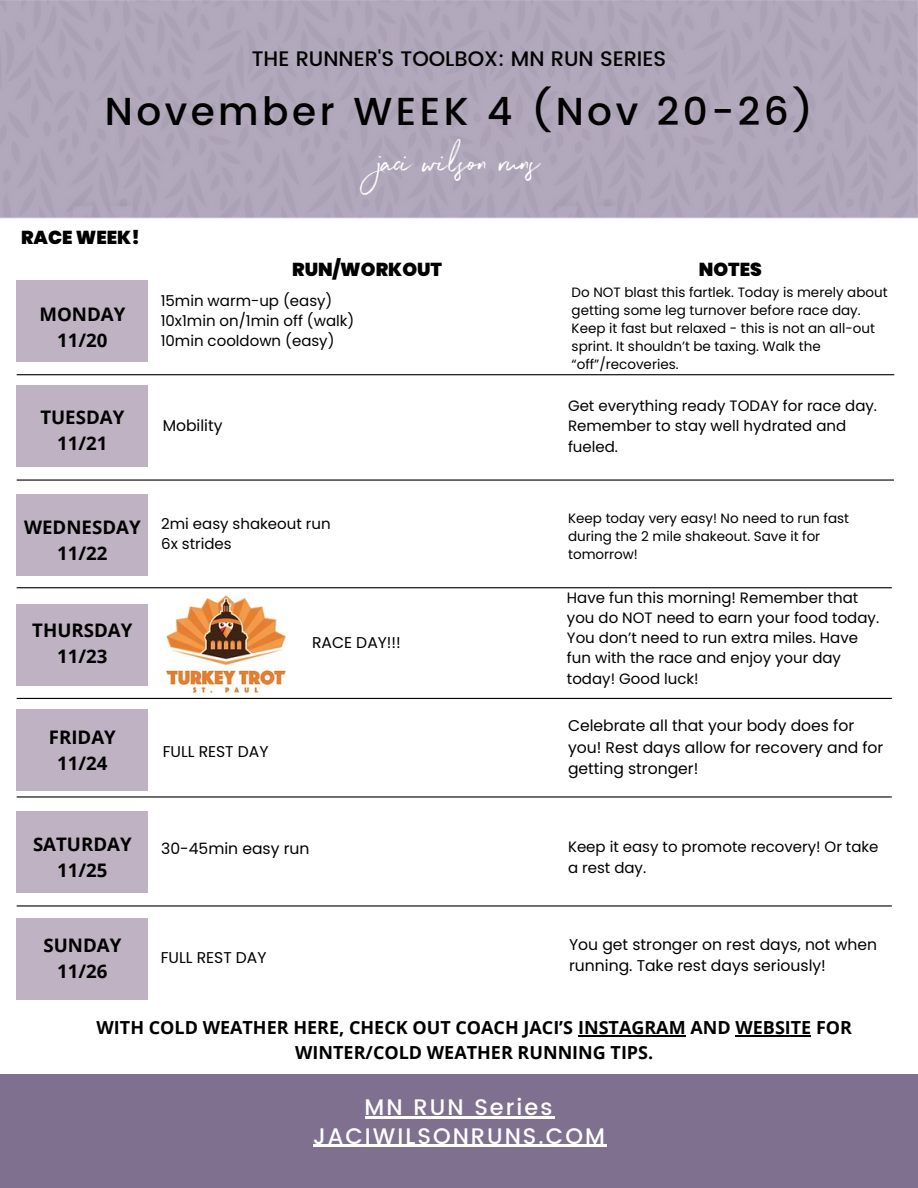
<style>
.page{position:relative;width:918px;height:1188px;background:#fff}
.page>*{position:absolute;margin:0;border:0;box-sizing:border-box;transform-origin:0 0}
.t1{font:500 39px "Poppins";letter-spacing:.09em;color:#000}
.t2{font:37.5px "Northwell";color:#fff}
.t3{font:500 22.5px "Poppins";letter-spacing:.09em;color:#fff}
.t4{font:500 21px "Poppins";color:#000}
.t5{font:700 18.75px "Open Sans";color:#000}
.t6{font:900 18.75px "Poppins";color:#000}
.t7{font:700 18px/24.8px "Open Sans";color:#000;text-align:center}
.t8{font:15.6px/21.3px "Poppins";color:#000}
.t9{font:15px/20.2px "Poppins";color:#000}
.t10{font:13.5px/18px "Poppins";color:#000}
</style>
<div class="page">
<div style="left:0;top:1074px;width:918px;height:114px;background:#807090"></div>
<div style="left:17px;top:281px;width:131px;height:81px;background:#bfb2c3"></div>
<div style="left:17px;top:386px;width:131px;height:81px;background:#bfb2c3"></div>
<div style="left:17px;top:494px;width:131px;height:81px;background:#bfb2c3"></div>
<div style="left:17px;top:604px;width:131px;height:81px;background:#bfb2c3"></div>
<div style="left:17px;top:709px;width:131px;height:81px;background:#bfb2c3"></div>
<div style="left:17px;top:811px;width:131px;height:81px;background:#bfb2c3"></div>
<div style="left:17px;top:918px;width:131px;height:81px;background:#bfb2c3"></div>
<hr style="left:17px;top:374px;width:877px;height:1px;background:#000">
<hr style="left:17px;top:479px;width:877px;height:2px;background:#000">
<hr style="left:17px;top:587px;width:875px;height:1px;background:#000">
<hr style="left:17px;top:698px;width:875px;height:1px;background:#000">
<hr style="left:17px;top:796px;width:875px;height:2px;background:#000">
<hr style="left:17px;top:905px;width:875px;height:2px;background:#000">
<hr style="left:313px;top:1145px;width:294px;height:2px;background:#fff">
<hr style="left:365px;top:1116px;width:189px;height:3px;background:#fff">
<img style="left:166px;top:595px;width:120px;height:98px">
<hr style="left:578px;top:1035px;width:108px;height:2px;background:#000">
<hr style="left:736px;top:1035px;width:75px;height:2px;background:#000">
<p class="t4" style="left:252px;top:46px;width:416px">THE RUNNER'S TOOLBOX: MN RUN SERIES</p>
<p class="t1" style="left:105px;top:89px;width:710px">November WEEK 4 (Nov 20-26)</p>
<p class="t2" style="left:378px;top:136px;width:163px">jaci wilson runs</p>
<p class="t6" style="left:21px;top:224px;width:120px">RACE WEEK!</p>
<p class="t5" style="left:39px;top:301px;width:87px">MONDAY</p>
<p class="t5" style="left:57px;top:327px;width:52px">11/20</p>
<p class="t5" style="left:40px;top:404px;width:86px">TUESDAY</p>
<p class="t5" style="left:57px;top:430px;width:52px">11/21</p>
<p class="t6" style="left:292px;top:256px;width:151px">RUN/WORKOUT</p>
<p class="t6" style="left:699px;top:256px;width:65px">NOTES</p>
<p class="t9" style="left:161px;top:291px;width:173px">15min warm-up (easy)</p>
<p class="t9" style="left:161px;top:311px;width:195px">10x1min on/1min off (walk)</p>
<p class="t9" style="left:161px;top:331px;width:175px">10min cooldown (easy)</p>
<p class="t8" style="left:163px;top:415px;width:61px">Mobility</p>
<p class="t10" style="left:572px;top:283px;width:318px">Do NOT blast this fartlek. Today is merely about getting some leg turnover before race day.<br>Keep it fast but relaxed - this is not an all-out sprint. It shouldn’t be taxing. Walk the “off”/recoveries.</p>
<p class="t9" style="left:568px;top:396px;width:311px">Get everything ready TODAY for race day.<br>Remember to stay well hydrated and fueled.</p>
<p class="t5" style="left:24px;top:514px;width:118px">WEDNESDAY</p>
<p class="t5" style="left:57px;top:540px;width:52px">11/22</p>
<p class="t9" style="left:161px;top:513px;width:171px">2mi easy shakeout run</p>
<p class="t9" style="left:161px;top:533px;width:72px">6x strides</p>
<p class="t5" style="left:32px;top:617px;width:102px">THURSDAY</p>
<p class="t5" style="left:57px;top:643px;width:52px">11/23</p>
<p class="t8" style="left:312px;top:632px;width:90px">RACE DAY!!!</p>
<p class="t5" style="left:49px;top:724px;width:69px">FRIDAY</p>
<p class="t5" style="left:57px;top:750px;width:52px">11/24</p>
<p class="t8" style="left:163px;top:741px;width:107px">FULL REST DAY</p>
<p class="t10" style="left:568px;top:510px;width:282px">Keep today very easy! No need to run fast during the 2 mile shakeout. Save it for tomorrow!</p>
<p class="t9" style="left:567px;top:587px;width:314px">Have fun this morning! Remember that you do NOT need to earn your food today.<br>You don’t need to run extra miles. Have fun with the race and enjoy your day today! Good luck!</p>
<p class="t8" style="left:568px;top:715px;width:317px">Celebrate all that your body does for you! Rest days allow for recovery and for getting stronger!</p>
<p class="t5" style="left:33px;top:831px;width:100px">SATURDAY</p>
<p class="t5" style="left:57px;top:857px;width:52px">11/25</p>
<p class="t8" style="left:161px;top:838px;width:150px">30-45min easy run</p>
<p class="t9" style="left:568px;top:837px;width:312px">Keep it easy to promote recovery! Or take a rest day.</p>
<p class="t5" style="left:43px;top:932px;width:79px">SUNDAY</p>
<p class="t5" style="left:57px;top:958px;width:52px">11/26</p>
<p class="t8" style="left:161px;top:947px;width:107px">FULL REST DAY</p>
<p class="t8" style="left:569px;top:934px;width:310px">You get stronger on rest days, not when running. Take rest days seriously!</p>
<p class="t7" style="left:97px;top:1015px;width:757px">WITH COLD WEATHER HERE, CHECK OUT COACH JACI’S INSTAGRAM AND WEBSITE FOR<br>WINTER/COLD WEATHER RUNNING TIPS.</p>
<p class="t3" style="left:365px;top:1094px;width:189px">MN RUN Series</p>
<p class="t3" style="left:313px;top:1123px;width:293px">JACIWILSONRUNS.COM</p>
</div>
